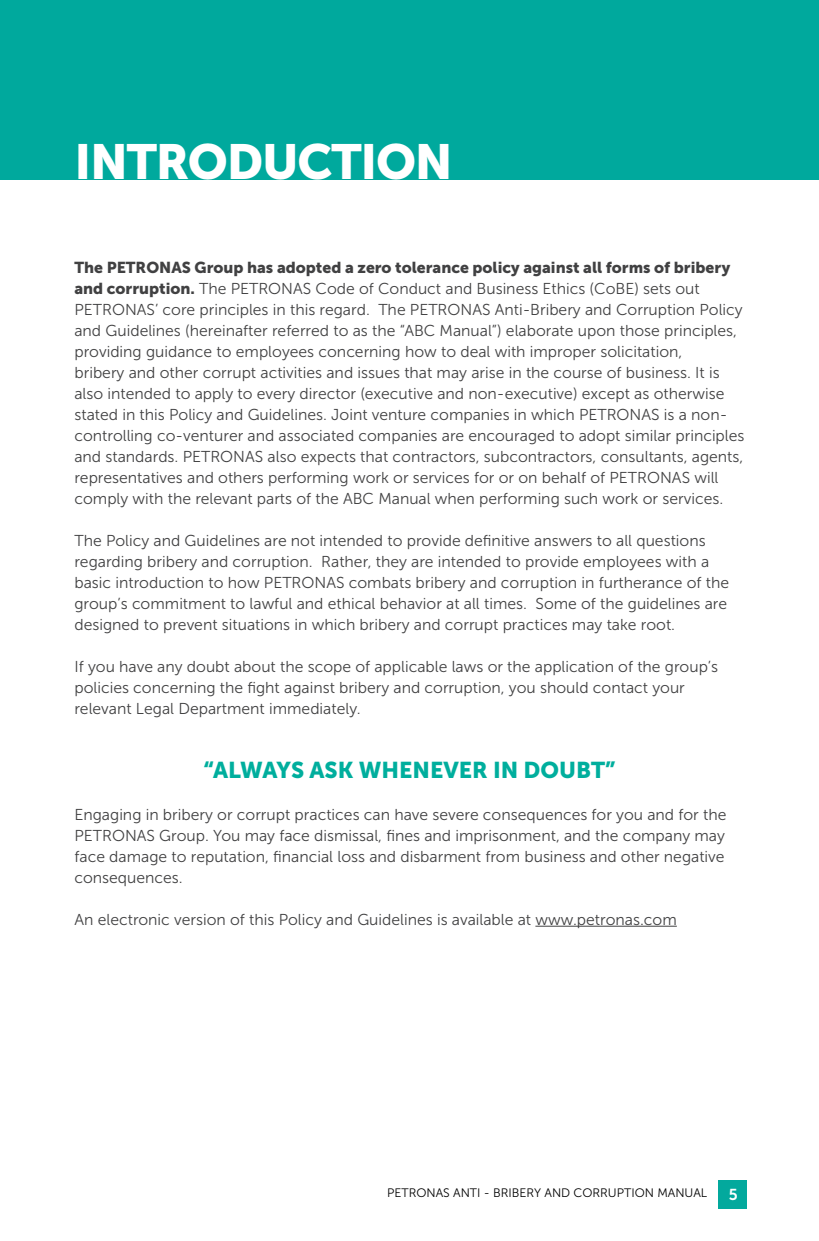
<style>
.page{position:relative;width:819px;height:1241px;background:#fff}
.page>*{position:absolute;margin:0;border:0;box-sizing:border-box;transform-origin:0 0}
.t1{font:49px "Museo Sans 900";letter-spacing:-.025em;color:#fff}
.t2{font:22.75px "Museo Sans 900";color:#00ae9d}
.t3{font:15.75px/21px "Museo Sans 300";color:#414142}
.t4{font:15.75px "Museo Sans 900";color:#414142}
.t5{font:15.75px "Museo Sans 700";color:#fff}
.t6{font:12.25px "Museo Sans 300";color:#000}
.s1{font-family:"Museo Sans 900"}
</style>
<div class="page">
<div style="left:0;top:0;width:819px;height:180px;background:#00a99d"></div>
<div style="left:718px;top:1179px;width:28px;height:28px;background:#03a99d"></div>
<hr style="left:535px;top:925px;width:141px;height:1px;background:#414142">
<h1 class="t1" style="left:74px;top:134px;width:187px">Introduc</h1>
<h1 class="t1" style="left:331px;top:134px;width:123px">tion</h1>
<p class="t4" style="left:74px;top:259px;width:657px">The PETRONAS Group has adopted a zero tolerance policy against all forms of bribery</p>
<p class="t3" style="left:74px;top:278px;width:671px"><span class="s1">and corruption.</span> The PETRONAS Code of Conduct and Business Ethics (CoBE) sets out PETRONAS’ core principles in this regard. The PETRONAS Anti-Bribery and Corruption Policy and Guidelines (hereinafter referred to as the “ABC Manual”) elaborate upon those principles, providing guidance to employees concerning how to deal with improper solicitation,<br>bribery and other corrupt activities and issues that may arise in the course of business. It is also intended to apply to every director (executive and non-executive) except as otherwise stated in this Policy and Guidelines. Joint venture companies in which PETRONAS is a non&shy;controlling co-venturer and associated companies are encouraged to adopt similar principles and standards. PETRONAS also expects that contractors, subcontractors, consultants, agents, representatives and others performing work or services for or on behalf of PETRONAS will comply with the relevant parts of the ABC Manual when performing such work or services.</p>
<p class="t3" style="left:74px;top:530px;width:656px">The Policy and Guidelines are not intended to provide definitive answers to all questions regarding bribery and corruption. Rather, they are intended to provide employees with a basic introduction to how PETRONAS combats bribery and corruption in furtherance of the group’s commitment to lawful and ethical behavior at all times. Some of the guidelines are designed to prevent situations in which bribery and corrupt practices may take root.</p>
<p class="t3" style="left:74px;top:656px;width:645px">If you have any doubt about the scope of applicable laws or the application of the group’s policies concerning the fight against bribery and corruption, you should contact your relevant Legal Department immediately.</p>
<h2 class="t2" style="left:203px;top:756px;width:211px">“ALWAYS ASK WHENE</h2>
<h2 class="t2" style="left:443px;top:756px;width:173px">VER IN DOUBT”</h2>
<p class="t3" style="left:74px;top:803px;width:653px;text-align:justify">Engaging in bribery or corrupt practices can have severe consequences for you and for the PETRONAS Group. You may face dismissal, fines and imprisonment, and the company may face damage to reputation, financial loss and disbarment from business and other negative consequences.</p>
<p class="t3" style="left:74px;top:908px;width:604px">An electronic version of this Policy and Guidelines is available at www.petronas.com</p>
<p class="t6" style="left:387px;top:1185px;width:321px">PETRONAS ANTI - BRIBERY AND CORRUPTION MANUAL</p>
<p class="t5" style="left:728px;top:1185px;width:10px">5</p>
</div>
